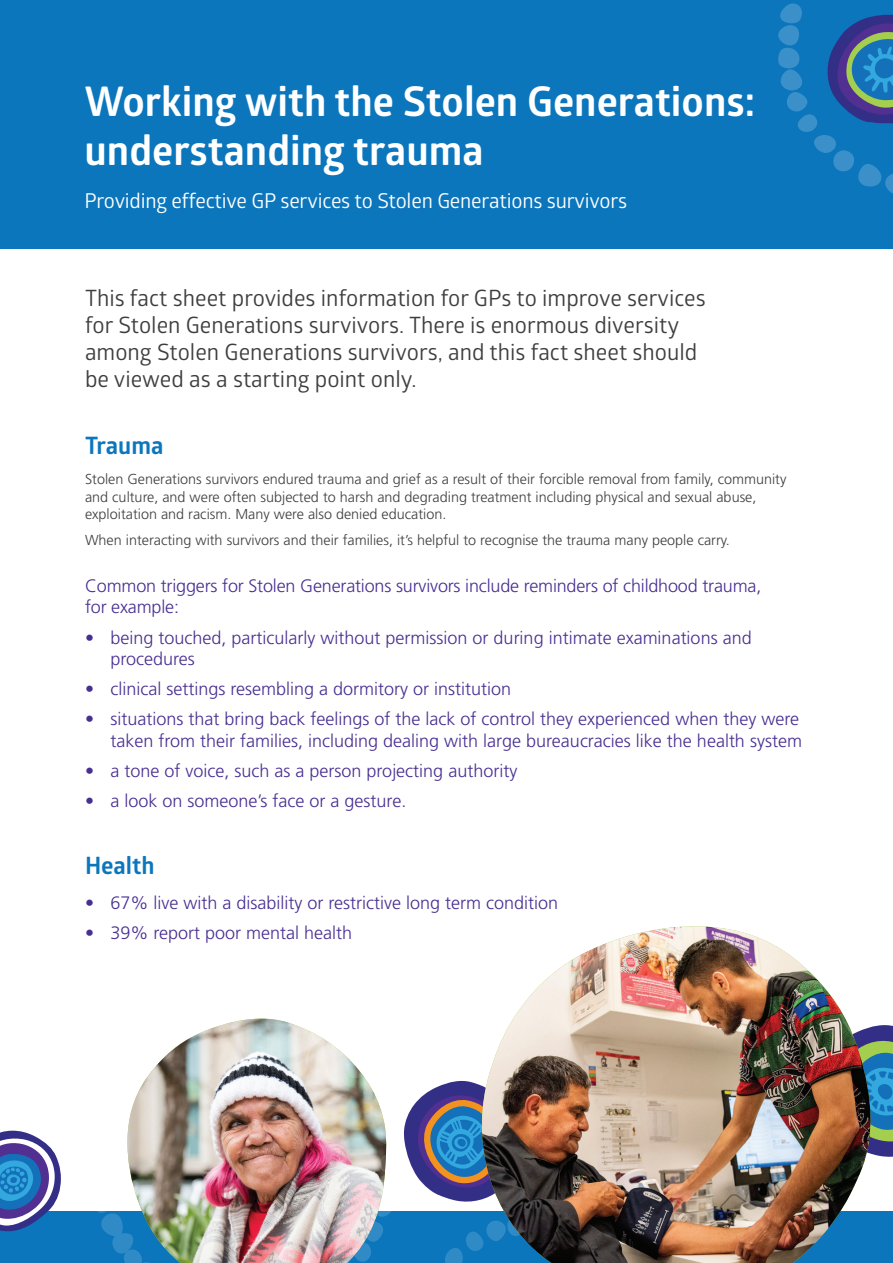
<style>
.page{position:relative;width:893px;height:1263px;background:#fff}
.page>*{position:absolute;margin:0;border:0;box-sizing:border-box;transform-origin:0 0}
.t1{font:700 40.95px/49.2px "Glober";color:#fff}
.t2{font:700 24px "Glober";color:#0c76bd}
.t3{font:22.5px/27px "Glober";color:#3e3e3f}
.t4{font:20.4px "Glober";letter-spacing:-.01em;color:#fff}
.t5{font:300 18px/21.6px "Frutiger LT Std";color:#482e92}
.t6{font:300 14.4px/17.2px "Frutiger LT Std";color:#3e3e3f}
</style>
<div class="page">
<svg style="left:874px;top:1025px;width:19px;height:132px;background:#3e7fa2"></svg>
<div style="left:0;top:0;width:893px;height:249px;background:#0c76bd"></div>
<div style="left:0;top:1212px;width:893px;height:51px;background:#0c76bd"></div>
<svg style="left:445px;top:1211px;width:27px;height:52px"></svg>
<svg style="left:0;top:1131px;width:61px;height:100px"></svg>
<svg style="left:778px;top:3px;width:115px;height:191px"></svg>
<img style="left:127px;top:1117px;width:260px;height:146px">
<svg style="left:376px;top:1124px;width:22px;height:20px"></svg>
<svg style="left:379px;top:1154px;width:20px;height:20px"></svg>
<svg style="left:378px;top:1175px;width:9px;height:21px"></svg>
<svg style="left:373px;top:1196px;width:19px;height:21px"></svg>
<svg style="left:89px;top:1168px;width:69px;height:95px"></svg>
<img style="left:127px;top:1018px;width:254px;height:111px">
<svg style="left:332px;top:1221px;width:51px;height:42px"></svg>
<svg style="left:404px;top:1080px;width:68px;height:122px"></svg>
<img style="left:473px;top:926px;width:401px;height:337px">
<h1 class="t1" style="left:85px;top:76px;width:672px">Working with the Stolen Generations: understanding trauma</h1>
<p class="t4" style="left:85px;top:187px;width:544px">Providing effective GP services to Stolen Generations survivors</p>
<p class="t3" style="left:85px;top:284px;width:622px">This fact sheet provides information for GPs to improve services for Stolen Generations survivors. There is enormous diversity among Stolen Generations survivors, and this fact sheet should be viewed as a starting point only.</p>
<h2 class="t2" style="left:85px;top:429px;width:80px">Trauma</h2>
<p class="t6" style="left:85px;top:471px;width:703px">Stolen Generations survivors endured trauma and grief as a result of their forcible removal from family, community and culture, and were often subjected to harsh and degrading treatment including physical and sexual abuse, exploitation and racism. Many were also denied education.</p>
<p class="t6" style="left:85px;top:531px;width:646px">When interacting with survivors and their families, it’s helpful to recognise the trauma many people carry.</p>
<p class="t5" style="left:85px;top:575px;width:678px">Common triggers for Stolen Generations survivors include reminders of childhood trauma, for example:</p>
<p class="t5" style="left:111px;top:627px;width:643px;text-indent:-26px">• being touched, particularly without permission or during intimate examinations and procedures</p>
<p class="t5" style="left:85px;top:678px;width:428px">• clinical settings resembling a dormitory or institution</p>
<p class="t5" style="left:85px;top:709px;width:718px;text-align:right">• situations that bring back feelings of the lack of control they experienced when they were taken from their families, including dealing with large bureaucracies like the health system</p>
<p class="t5" style="left:85px;top:760px;width:434px">• a tone of voice, such as a person projecting authority</p>
<p class="t5" style="left:85px;top:790px;width:323px">• a look on someone’s face or a gesture.</p>
<h2 class="t2" style="left:85px;top:849px;width:71px">Health</h2>
<p class="t5" style="left:85px;top:892px;width:475px">• 67% live with a disability or restrictive long term condition</p>
<p class="t5" style="left:85px;top:922px;width:269px">• 39% report poor mental health</p>
</div>
